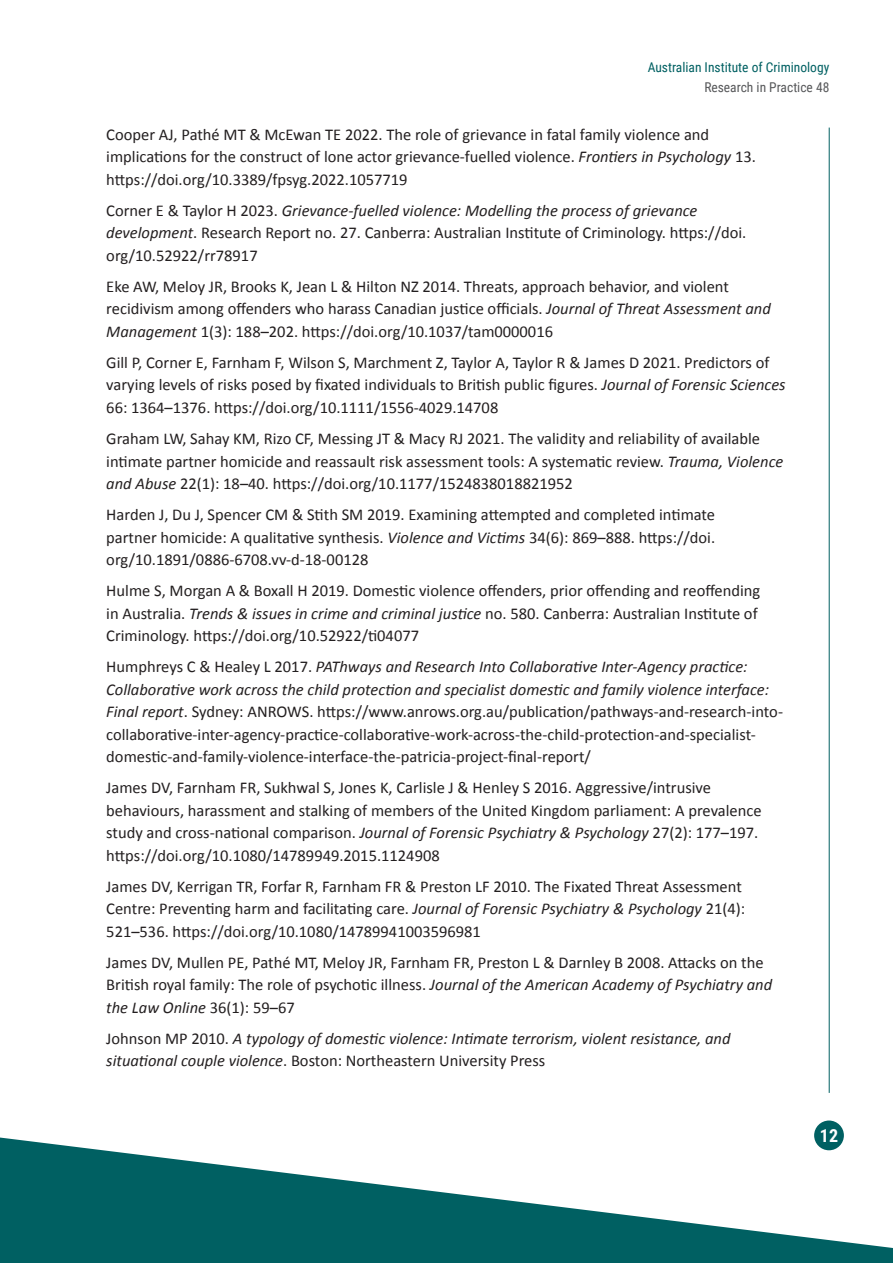
<style>
.page{position:relative;width:893px;height:1263px;background:#fff}
.page>*{position:absolute;margin:0;border:0;box-sizing:border-box;transform-origin:0 0}
.t1{font:700 18px "Roboto Condensed";color:#fff}
.body{font:16.5px/22.5px "Calibri";color:#231f20}
.body-2{font:italic 16.5px/22.5px "Calibri";color:#231f20}
.t2{font:13.5px "Roboto Condensed";color:#006062}
.t3{font:13.5px "Roboto Condensed";color:#57585a}
.s1{font-style:italic}
.s2{font-style:normal}
</style>
<div class="page">
<hr style="left:829px;top:128px;width:1px;height:965px;background:#006062">
<div style="left:814px;top:1120px;width:30px;height:30px;background:#006062;border-radius:50%"></div>
<svg style="left:0;top:1137px;width:893px;height:126px;fill:#006062"></svg>
<p class="t2" style="left:648px;top:57px;width:183px">Australian Institute of Criminology</p>
<p class="t3" style="left:704px;top:78px;width:127px">Research in Practice 48</p>
<p class="body" style="left:106px;top:123px;width:651px">Cooper AJ, Pathé MT &amp; McEwan TE 2022. The role of grievance in fatal family violence and implications for the construct of lone actor grievance-fuelled violence. <span class="s1">Frontiers in Psychology</span> 13. https://doi.org/10.3389/fpsyg.2022.1057719</p>
<p class="body" style="left:106px;top:199px;width:641px">Corner E &amp; Taylor H 2023. <span class="s1">Grievance-fuelled violence: Modelling the process of grievance development</span>. Research Report no. 27. Canberra: Australian Institute of Criminology. https://doi. org/10.52922/rr78917</p>
<p class="body" style="left:106px;top:275px;width:666px">Eke AW, Meloy JR, Brooks K, Jean L &amp; Hilton NZ 2014. Threats, approach behavior, and violent recidivism among offenders who harass Canadian justice officials. <span class="s1">Journal of Threat Assessment and<br>Management</span> 1(3): 188–202. https://doi.org/10.1037/tam0000016</p>
<p class="body" style="left:106px;top:351px;width:681px">Gill P, Corner E, Farnham F, Wilson S, Marchment Z, Taylor A, Taylor R &amp; James D 2021. Predictors of varying levels of risks posed by fixated individuals to British public figures. <span class="s1">Journal of Forensic Sciences<br></span>66: 1364–1376. https://doi.org/10.1111/1556-4029.14708</p>
<p class="body" style="left:106px;top:427px;width:678px">Graham LW, Sahay KM, Rizo CF, Messing JT &amp; Macy RJ 2021. The validity and reliability of available intimate partner homicide and reassault risk assessment tools: A systematic review. <span class="s1">Trauma, Violence and Abuse</span> 22(1): 18–40. https://doi.org/10.1177/1524838018821952</p>
<p class="body" style="left:106px;top:503px;width:610px;text-align:justify">Harden J, Du J, Spencer CM &amp; Stith SM 2019. Examining attempted and completed intimate partner homicide: A qualitative synthesis. <span class="s1">Violence and Victims</span> 34(6): 869–888. https://doi. org/10.1891/0886-6708.vv-d-18-00128</p>
<p class="body" style="left:106px;top:579px;width:655px">Hulme S, Morgan A &amp; Boxall H 2019. Domestic violence offenders, prior offending and reoffending in Australia. <span class="s1">Trends &amp; issues in crime and criminal justice</span> no. 580. Canberra: Australian Institute of<br>Criminology. https://doi.org/10.52922/ti04077</p>
<p class="body" style="left:106px;top:655px;width:678px">Humphreys C &amp; Healey L 2017. <span class="s1">PAThways and Research Into Collaborative Inter-Agency practice:<br>Collaborative work across the child protection and specialist domestic and family violence interface:<br>Final report</span>. Sydney: ANROWS. https://www.anrows.org.au/publication/pathways-and-research-into&shy;collaborative-inter-agency-practice-collaborative-work-across-the-child-protection-and-specialist&shy;domestic-and-family-violence-interface-the-patricia-project-final-report/</p>
<p class="body" style="left:106px;top:776px;width:657px">James DV, Farnham FR, Sukhwal S, Jones K, Carlisle J &amp; Henley S 2016. Aggressive/intrusive behaviours, harassment and stalking of members of the United Kingdom parliament: A prevalence study and cross-national comparison. <span class="s1">Journal of Forensic Psychiatry &amp; Psychology</span> 27(2): 177–197. https://doi.org/10.1080/14789949.2015.1124908</p>
<p class="body" style="left:106px;top:874px;width:640px">James DV, Kerrigan TR, Forfar R, Farnham FR &amp; Preston LF 2010. The Fixated Threat Assessment<br>Centre: Preventing harm and facilitating care. <span class="s1">Journal of Forensic Psychiatry &amp; Psychology</span> 21(4):<br>521–536. https://doi.org/10.1080/14789941003596981</p>
<p class="body" style="left:106px;top:950px;width:667px">James DV, Mullen PE, Pathé MT, Meloy JR, Farnham FR, Preston L &amp; Darnley B 2008. Attacks on the<br>British royal family: The role of psychotic illness. <span class="s1">Journal of the American Academy of Psychiatry and the Law Online</span> 36(1): 59–67</p>
<p class="body-2" style="left:106px;top:1026px;width:626px"><span class="s2">Johnson MP 2010.</span> A typology of domestic violence: Intimate terrorism, violent resistance, and situational couple violence<span class="s2">. Boston: Northeastern University Press</span></p>
<p class="t1" style="left:820px;top:1123px;width:20px">12</p>
</div>
